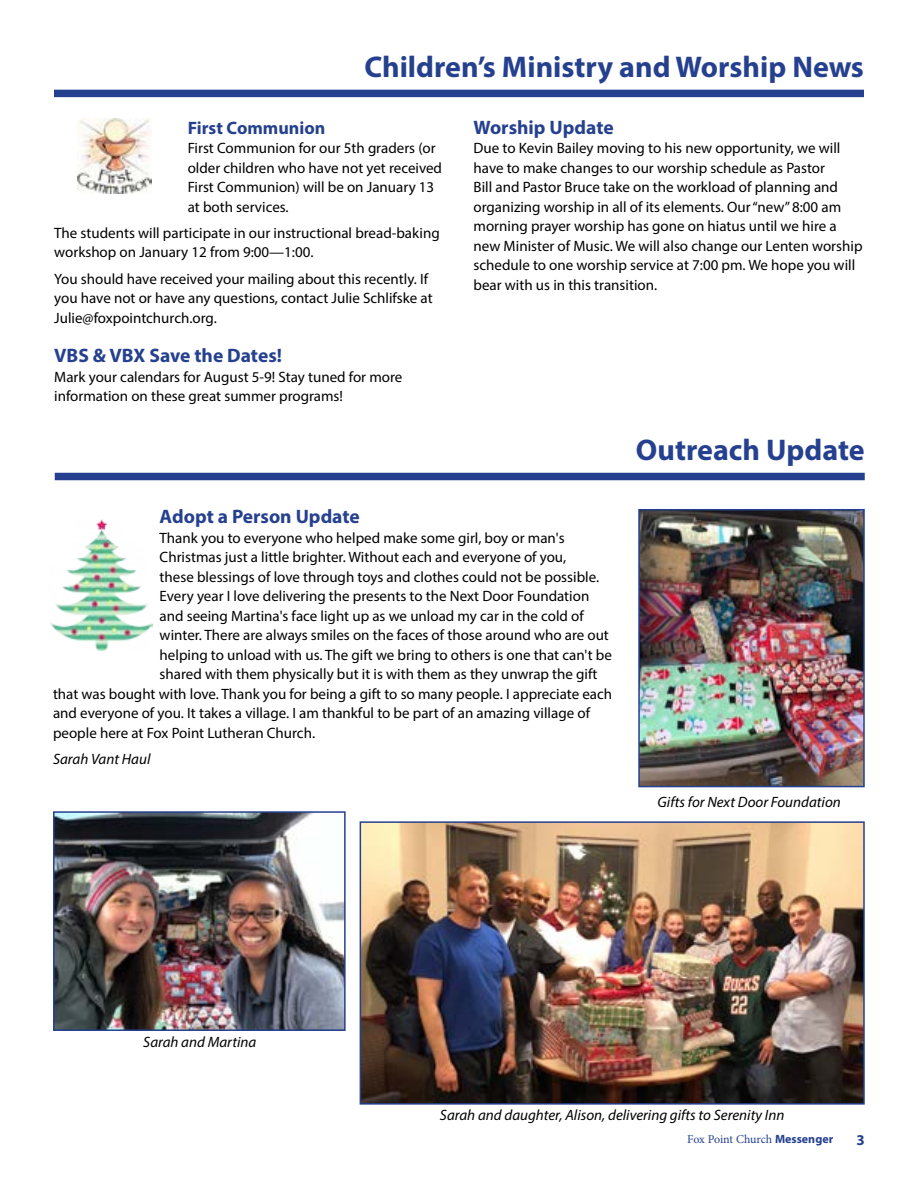
<style>
.page{position:relative;width:918px;height:1188px;background:#fff}
.page>*{position:absolute;margin:0;border:0;box-sizing:border-box;transform-origin:0 0}
.t1{font:700 30px "Myriad Pro";color:#25408f}
.t2{font:700 19.5px "Myriad Pro";color:#25408f}
.t3{font:700 18px "Myriad Pro";color:#25408f}
.t4{font:15px/19.5px "Myriad Pro";color:#000}
.t5{font:italic 15px "Myriad Pro";color:#000}
.t6{font:700 15px "Myriad Pro";color:#25408f}
.t7{font:12px "Minion Pro";letter-spacing:-.015em;color:#25408f}
.s1{font-family:"Myriad Pro";font-weight:700}
</style>
<div class="page">
<div style="left:54px;top:90px;width:810px;height:7px;background:#25408f"></div>
<img style="left:51px;top:519px;width:102px;height:131px">
<img style="left:56px;top:814px;width:287px;height:214px">
<div style="left:53px;top:811px;width:293px;height:220px;border:2px solid #25408f"></div>
<img style="left:641px;top:512px;width:221px;height:272px">
<div style="left:638px;top:509px;width:227px;height:278px;border:2px solid #25408f"></div>
<img style="left:363px;top:824px;width:499px;height:278px">
<div style="left:360px;top:821px;width:505px;height:284px;border:2px solid #25408f"></div>
<img style="left:77px;top:119px;width:74px;height:74px">
<div style="left:55px;top:473px;width:810px;height:7px;background:#25408f"></div>
<h1 class="t1" style="left:364px;top:47px;width:501px">Children’s Ministry and Worship News</h1>
<p class="t3" style="left:188px;top:116px;width:139px">First Communion</p>
<p class="t4" style="left:188px;top:138px;width:256px">First Communion for our 5th graders (or older children who have not yet received First Communion) will be on January 13 at both services.</p>
<p class="t4" style="left:54px;top:223px;width:387px">The students will participate in our instructional bread-baking workshop on January 12 from 9:00—1:00.</p>
<p class="t4" style="left:54px;top:269px;width:380px">You should have received your mailing about this recently. If you have not or have any questions, contact Julie Schlifske at<br>Julie@foxpointchurch.org.</p>
<h2 class="t2" style="left:54px;top:343px;width:229px">VBS &amp; VBX Save the Dates!</h2>
<p class="t4" style="left:54px;top:367px;width:350px">Mark your calendars for August 5-9! Stay tuned for more information on these great summer programs!</p>
<h2 class="t2" style="left:474px;top:114px;width:142px">Worship Update</h2>
<p class="t4" style="left:474px;top:138px;width:390px">Due to Kevin Bailey moving to his new opportunity, we will have to make changes to our worship schedule as Pastor<br>Bill and Pastor Bruce take on the workload of planning and organizing worship in all of its elements. Our “new” 8:00 am morning prayer worship has gone on hiatus until we hire a new Minister of Music. We will also change our Lenten worship schedule to one worship service at 7:00 pm. We hope you will bear with us in this transition.</p>
<h1 class="t1" style="left:636px;top:430px;width:230px">Outreach Update</h1>
<h2 class="t2" style="left:160px;top:504px;width:202px">Adopt a Person Update</h2>
<p class="t4" style="left:160px;top:528px;width:406px">Thank you to everyone who helped make some girl, boy or man's</p>
<p class="t4" style="left:160px;top:547px;width:408px">Christmas just a little brighter. Without each and everyone of you,</p>
<p class="t4" style="left:160px;top:567px;width:441px">these blessings of love through toys and clothes could not be possible.</p>
<p class="t4" style="left:160px;top:586px;width:431px">Every year I love delivering the presents to the Next Door Foundation</p>
<p class="t4" style="left:160px;top:606px;width:426px">and seeing Martina's face light up as we unload my car in the cold of</p>
<p class="t4" style="left:160px;top:625px;width:451px">winter. There are always smiles on the faces of those around who are out</p>
<p class="t4" style="left:160px;top:645px;width:454px">helping to unload with us. The gift we bring to others is one that can't be</p>
<p class="t4" style="left:160px;top:664px;width:439px">shared with them physically but it is with them as they unwrap the gift</p>
<p class="t4" style="left:53px;top:684px;width:561px">that was bought with love. Thank you for being a gift to so many people. I appreciate each</p>
<p class="t4" style="left:53px;top:703px;width:539px">and everyone of you. It takes a village. I am thankful to be part of an amazing village of</p>
<p class="t4" style="left:53px;top:723px;width:264px">people here at Fox Point Lutheran Church.</p>
<p class="t5" style="left:53px;top:750px;width:99px">Sarah Vant Haul</p>
<p class="t5" style="left:658px;top:793px;width:185px">Gifts for Next Door Foundation</p>
<p class="t5" style="left:143px;top:1032px;width:115px">Sarah and Martina</p>
<p class="t5" style="left:440px;top:1105px;width:346px">Sarah and daughter, Alison, delivering gifts to Serenity Inn</p>
<p class="t7" style="left:687px;top:1131px;width:147px">Fox Point Church <span class="s1">Messenger</span></p>
<p class="t6" style="left:856px;top:1130px;width:10px">3</p>
</div>
